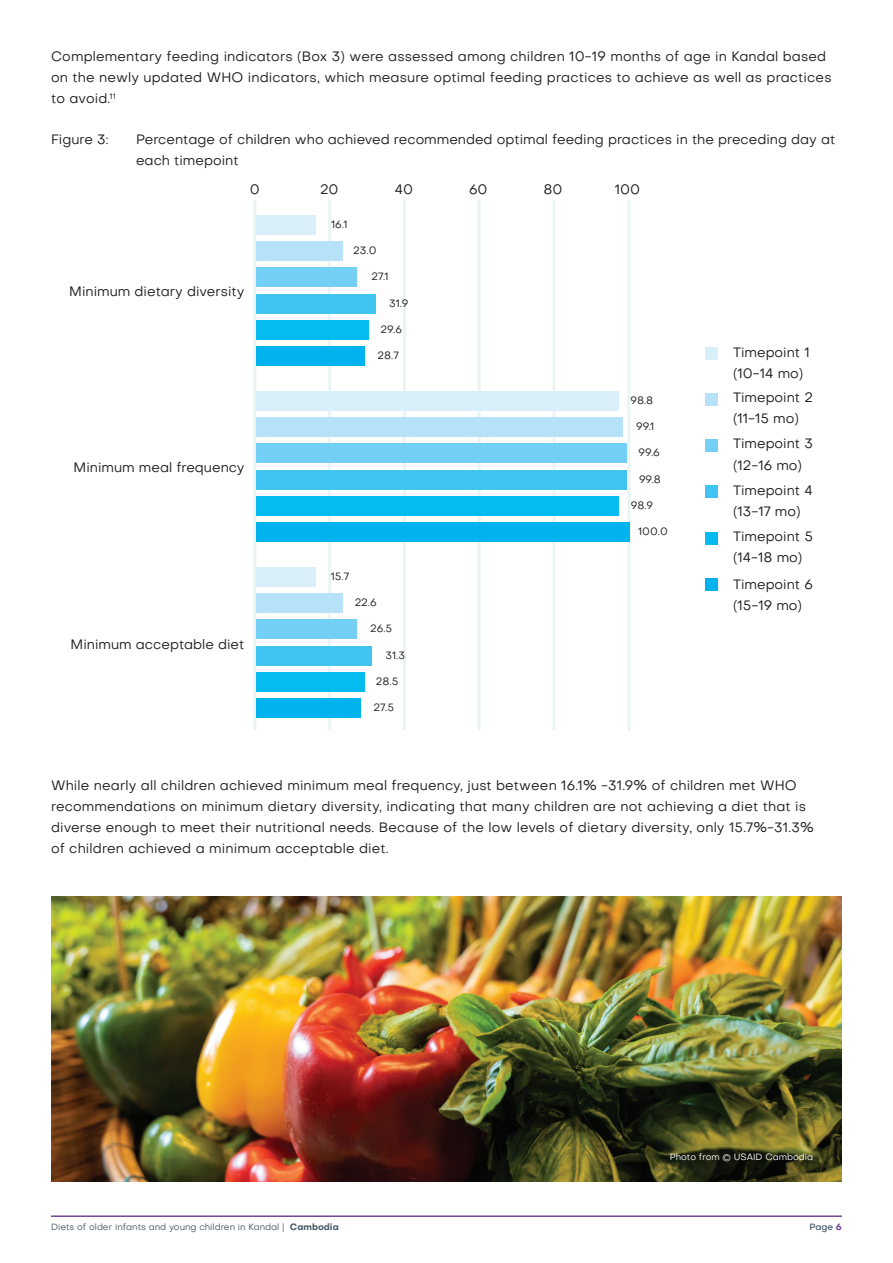
<style>
.page{position:relative;width:893px;height:1263px;background:#fff}
.page>*{position:absolute;margin:0;border:0;box-sizing:border-box;transform-origin:0 0}
.t1{font:498.45px "Chartwell Bars Vertical";letter-spacing:-.08em;color:#d9f0fb;scale:.52 1}
.t2{font:13.5px/21px "Objective";letter-spacing:.01em;color:#231f20}
.t3{font:10.5px "Objective";color:#231f20}
.t4{font:9px "Objective";color:#475865}
.t5{font:9px "Objective";color:#fff}
.t6{font:500 9px "Objective";color:#475865}
.s1{color:#73cff4}
.s2{color:#05bbf0}
.s3{color:#00b2ed}
.s4{color:#b5e2f8}
.s5{color:#40c4f2}
.s6{font-weight:700}
.s7{font-weight:700;color:#754495}
</style>
<div class="page">
<hr style="left:51px;top:1215px;width:791px;height:2px;background:#754495">
<hr style="left:253px;top:200px;width:3px;height:531px;background:#ebf4f5">
<hr style="left:328px;top:200px;width:3px;height:531px;background:#ebf4f5">
<hr style="left:403px;top:200px;width:3px;height:531px;background:#ebf4f5">
<hr style="left:478px;top:200px;width:3px;height:531px;background:#ebf4f5">
<hr style="left:627px;top:200px;width:3px;height:531px;background:#ebf4f5">
<hr style="left:552px;top:200px;width:3px;height:531px;background:#ebf4f5">
<div style="left:705px;top:578px;width:13px;height:12px;background:#00b2ed"></div>
<div style="left:705px;top:439px;width:13px;height:13px;background:#73cff4"></div>
<div style="left:705px;top:532px;width:13px;height:12px;background:#05bbf0"></div>
<div style="left:705px;top:393px;width:13px;height:13px;background:#b5e2f8"></div>
<div style="left:705px;top:486px;width:13px;height:12px;background:#40c4f2"></div>
<div style="left:705px;top:347px;width:13px;height:13px;background:#d9f0fb"></div>
<img style="left:51px;top:896px;width:791px;height:285px">
<p class="t2" style="left:51px;top:46px;width:782px">Complementary feeding indicators (Box 3) were assessed among children 10-19 months of age in Kandal based on the newly updated WHO indicators, which measure optimal feeding practices to achieve as well as practices to avoid.<sup>11</sup></p>
<p class="t2" style="left:51px;top:129px;width:59px">Figure 3:</p>
<p class="t2" style="left:136px;top:129px;width:701px">Percentage of children who achieved recommended optimal feeding practices in the preceding day at each timepoint</p>
<p class="t2" style="left:250px;top:179px;width:12px">0</p>
<p class="t2" style="left:320px;top:179px;width:20px">20</p>
<p class="t2" style="left:395px;top:179px;width:20px">40</p>
<p class="t2" style="left:469px;top:179px;width:20px">60</p>
<p class="t2" style="left:543px;top:179px;width:21px">80</p>
<p class="t2" style="left:615px;top:179px;width:27px">100</p>
<p class="t3" style="left:331px;top:217px;width:18px">16.1</p>
<h1 class="t1" style="left:734px;top:201px;width:1022px;rotate:90deg">16<span class="s1">7</span><span class="s2">30</span> <span class="s3">2</span> 7<span class="s4">8</span><span class="s1">9</span><span class="s5">9</span><span class="s2">97</span> <span class="s3">00</span> 16<span class="s1">7</span><span class="s5">31</span><span class="s2">9</span> <span class="s3">28</span></h1>
<p class="t3" style="left:353px;top:244px;width:25px">23.0</p>
<p class="t3" style="left:371px;top:270px;width:19px">27.1</p>
<p class="t2" style="left:69px;top:281px;width:177px">Minimum dietary diversity</p>
<p class="t3" style="left:389px;top:296px;width:21px">31.9</p>
<p class="t3" style="left:380px;top:322px;width:23px">29.6</p>
<p class="t3" style="left:378px;top:348px;width:23px">28.7</p>
<p class="t3" style="left:630px;top:394px;width:24px">98.8</p>
<p class="t3" style="left:636px;top:420px;width:20px">99.1</p>
<p class="t3" style="left:638px;top:446px;width:23px">99.6</p>
<p class="t2" style="left:74px;top:457px;width:172px">Minimum meal frequency</p>
<p class="t3" style="left:639px;top:472px;width:23px">99.8</p>
<p class="t3" style="left:631px;top:498px;width:24px">98.9</p>
<p class="t3" style="left:638px;top:524px;width:31px">100.0</p>
<p class="t3" style="left:331px;top:569px;width:20px">15.7</p>
<p class="t3" style="left:355px;top:595px;width:24px">22.6</p>
<p class="t3" style="left:370px;top:622px;width:24px">26.5</p>
<p class="t2" style="left:71px;top:634px;width:175px">Minimum acceptable diet</p>
<p class="t3" style="left:385px;top:648px;width:21px">31.3</p>
<p class="t3" style="left:376px;top:674px;width:24px">28.5</p>
<p class="t3" style="left:373px;top:700px;width:22px">27.5</p>
<p class="t2" style="left:733px;top:341px;width:78px">Timepoint 1 (10-14 mo)</p>
<p class="t2" style="left:733px;top:387px;width:81px">Timepoint 2 (11-15 mo)</p>
<p class="t2" style="left:733px;top:433px;width:81px">Timepoint 3 (12-16 mo)</p>
<p class="t2" style="left:733px;top:479px;width:81px">Timepoint 4 (13-17 mo)</p>
<p class="t2" style="left:733px;top:525px;width:81px">Timepoint 5 (14-18 mo)</p>
<p class="t2" style="left:733px;top:573px;width:81px">Timepoint 6 (15-19 mo)</p>
<p class="t2" style="left:51px;top:775px;width:764px">While nearly all children achieved minimum meal frequency, just between 16.1% -31.9% of children met WHO recommendations on minimum dietary diversity, indicating that many children are not achieving a diet that is diverse enough to meet their nutritional needs. Because of the low levels of dietary diversity, only 15.7%-31.3% of children achieved a minimum acceptable diet.</p>
<p class="t5" style="left:670px;top:1150px;width:145px">Photo from © USAID Cambodia</p>
<p class="t4" style="left:51px;top:1221px;width:289px">Diets of older infants and young children in Kandal | <span class="s6">Cambodia</span></p>
<p class="t6" style="left:809px;top:1220px;width:34px">Page <span class="s7">6</span></p>
</div>
